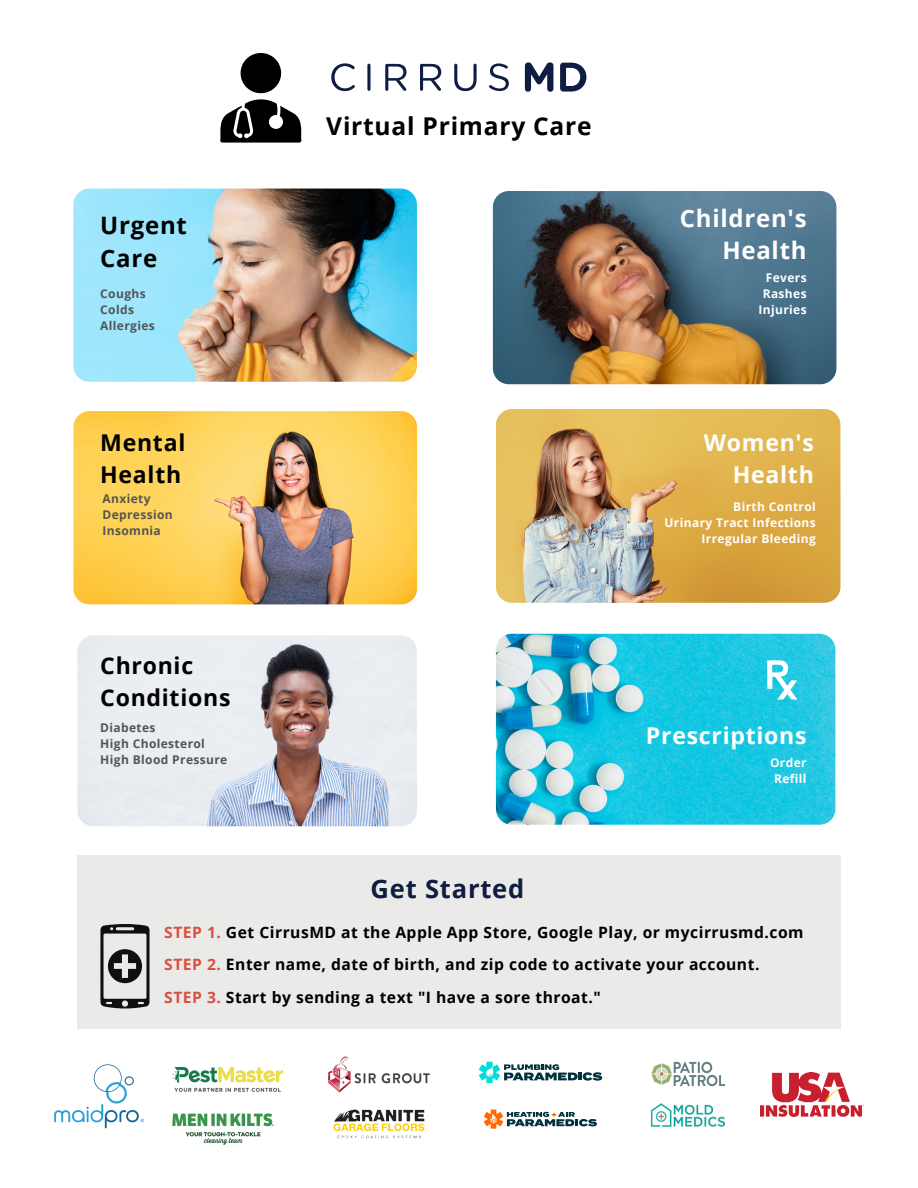
<style>
.page{position:relative;width:918px;height:1188px;background:#fff}
.page>*{position:absolute;margin:0;border:0;box-sizing:border-box;transform-origin:0 0}
.t1{font:700 25.5px "Open Sans";letter-spacing:.03em;color:#101d42}
.t2{font:700 24.6px "Open Sans";letter-spacing:.03em;color:#000}
.t3{font:700 24px "Open Sans";letter-spacing:.03em;color:#fff}
.t4{font:700 24px "Open Sans";letter-spacing:.03em;color:#000}
.t5{font:700 23.1px "Open Sans";letter-spacing:.03em;color:#000}
.t6{font:700 23.1px "Open Sans";letter-spacing:.03em;color:#fff}
.t7{font:700 15.6px "Open Sans";letter-spacing:.03em;color:#000}
.t8{font:700 12px "Open Sans";letter-spacing:.03em;color:#545454}
.t9{font:700 12px "Open Sans";letter-spacing:.03em;color:#fff}
.s1{color:#d95040}
</style>
<div class="page">
<img style="left:73px;top:189px;width:344px;height:193px;border-radius:16px">
<img style="left:496px;top:634px;width:339px;height:191px;border-radius:16px">
<img style="left:73px;top:411px;width:344px;height:193px;border-radius:16px">
<img style="left:77px;top:635px;width:340px;height:191px;border-radius:16px">
<img style="left:496px;top:409px;width:344px;height:194px;border-radius:16px">
<img style="left:493px;top:191px;width:343px;height:193px;border-radius:16px">
<svg style="left:54px;top:1064px;width:90px;height:64px"></svg>
<img style="left:172px;top:1066px;width:111px;height:26px">
<img style="left:761px;top:1072px;width:102px;height:44px">
<img style="left:328px;top:1056px;width:102px;height:37px">
<img style="left:172px;top:1113px;width:102px;height:32px">
<img style="left:651px;top:1061px;width:75px;height:26px">
<svg style="left:479px;top:1062px;width:123px;height:21px"></svg>
<svg style="left:484px;top:1110px;width:113px;height:19px"></svg>
<img style="left:651px;top:1103px;width:75px;height:24px">
<img style="left:333px;top:1109px;width:94px;height:30px">
<div style="left:77px;top:856px;width:764px;height:173px;background:#eaeae9"></div>
<svg style="left:331px;top:62px;width:255px;height:30px"></svg>
<svg style="left:220px;top:53px;width:82px;height:90px"></svg>
<svg style="left:100px;top:924px;width:50px;height:85px"></svg>
<svg style="left:767px;top:660px;width:30px;height:40px"></svg>
<p class="t4" style="left:100px;top:208px;width:88px">Urgent</p>
<p class="t4" style="left:100px;top:241px;width:59px">Care</p>
<p class="t8" style="left:100px;top:286px;width:47px">Coughs</p>
<p class="t8" style="left:100px;top:302px;width:35px">Colds</p>
<p class="t8" style="left:100px;top:318px;width:56px">Allergies</p>
<p class="t5" style="left:100px;top:427px;width:87px">Mental</p>
<p class="t5" style="left:100px;top:459px;width:83px">Health</p>
<p class="t8" style="left:102px;top:491px;width:50px">Anxiety</p>
<p class="t8" style="left:102px;top:507px;width:72px">Depression</p>
<p class="t8" style="left:102px;top:523px;width:60px">Insomnia</p>
<p class="t5" style="left:100px;top:649px;width:95px">Chronic</p>
<p class="t5" style="left:100px;top:681px;width:132px">Conditions</p>
<p class="t2" style="left:326px;top:109px;width:267px">Virtual Primary Care</p>
<p class="t3" style="left:680px;top:201px;width:128px">Children's</p>
<p class="t3" style="left:722px;top:234px;width:86px">Health</p>
<p class="t9" style="left:766px;top:269px;width:42px">Fevers</p>
<p class="t9" style="left:763px;top:285px;width:45px">Rashes</p>
<p class="t9" style="left:758px;top:301px;width:50px">Injuries</p>
<p class="t6" style="left:704px;top:427px;width:111px">Women's</p>
<p class="t6" style="left:733px;top:459px;width:83px">Health</p>
<p class="t9" style="left:733px;top:498px;width:84px">Birth Control</p>
<p class="t9" style="left:665px;top:514px;width:153px">Urinary Tract Infections</p>
<p class="t9" style="left:702px;top:530px;width:116px">Irregular Bleeding</p>
<p class="t8" style="left:100px;top:720px;width:57px">Diabetes</p>
<p class="t8" style="left:100px;top:736px;width:106px">High Cholesterol</p>
<p class="t8" style="left:100px;top:752px;width:129px">High Blood Pressure</p>
<p class="t9" style="left:770px;top:754px;width:38px">Order</p>
<p class="t9" style="left:774px;top:770px;width:34px">Refill</p>
<p class="t6" style="left:646px;top:719px;width:162px">Prescriptions</p>
<p class="t1" style="left:371px;top:871px;width:155px">Get Started</p>
<p class="t7" style="left:164px;top:922px;width:641px"><span class="s1">STEP 1.</span> Get CirrusMD at the Apple App Store, Google Play, or mycirrusmd.com</p>
<p class="t7" style="left:164px;top:954px;width:597px"><span class="s1">STEP 2.</span> Enter name, date of birth, and zip code to activate your account.</p>
<p class="t7" style="left:164px;top:986px;width:438px"><span class="s1">STEP 3.</span> Start by sending a text "I have a sore throat."</p>
</div>
